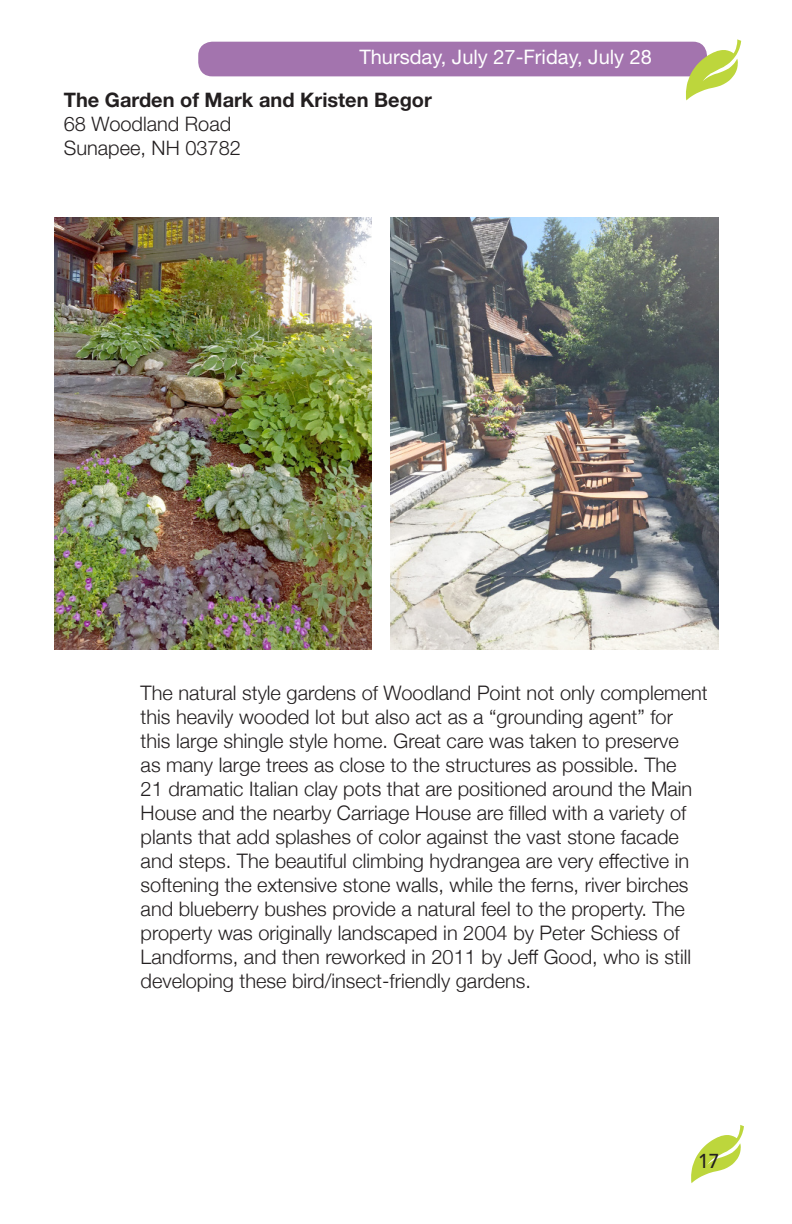
<style>
.page{position:relative;width:792px;height:1224px;background:#fff}
.page>*{position:absolute;margin:0;border:0;box-sizing:border-box;transform-origin:0 0}
.Bodycopy{font:300 20px/24px "Helvetica Neue";color:#231f20}
.OwnerName{font:700 20px "Helvetica Neue LT Std";color:#231f20}
.address{font:300 20px "Helvetica Neue LT Std";color:#231f20}
.address-2{font:20px "Helvetica Neue LT Std";color:#fff}
.t1{font:500 20px "Avenir LT Std";color:#231f20;scale:.96 1}
</style>
<div class="page">
<svg style="left:691px;top:1125px;width:53px;height:58px"></svg>
<img style="left:54px;top:217px;width:318px;height:432px">
<img style="left:390px;top:217px;width:328px;height:432px">
<div style="left:198px;top:42px;width:509px;height:34px;background:#a374ae;border-radius:14px"></div>
<svg style="left:686px;top:39px;width:55px;height:61px"></svg>
<p class="address-2" style="left:359px;top:45px;width:294px">Thursday, July 27-Friday, July 28</p>
<p class="OwnerName" style="left:64px;top:88px;width:370px">The Garden of Mark and Kristen Begor</p>
<p class="address" style="left:64px;top:112px;width:169px">68 Woodland Road</p>
<p class="address" style="left:64px;top:136px;width:179px">Sunapee, NH 03782</p>
<p class="Bodycopy" style="left:141px;top:680px;width:569px">The natural style gardens of Woodland Point not only complement this heavily wooded lot but also act as a “grounding agent” for this large shingle style home. Great care was taken to preserve<br>as many large trees as close to the structures as possible. The<br>21 dramatic Italian clay pots that are positioned around the Main House and the nearby Carriage House are filled with a variety of plants that add splashes of color against the vast stone facade and steps. The beautiful climbing hydrangea are very effective in softening the extensive stone walls, while the ferns, river birches and blueberry bushes provide a natural feel to the property. The property was originally landscaped in 2004 by Peter Schiess of Landforms, and then reworked in 2011 by Jeff Good, who is still developing these bird/insect-friendly gardens.</p>
<p class="t1" style="left:698px;top:1150px;width:24px">17</p>
</div>
